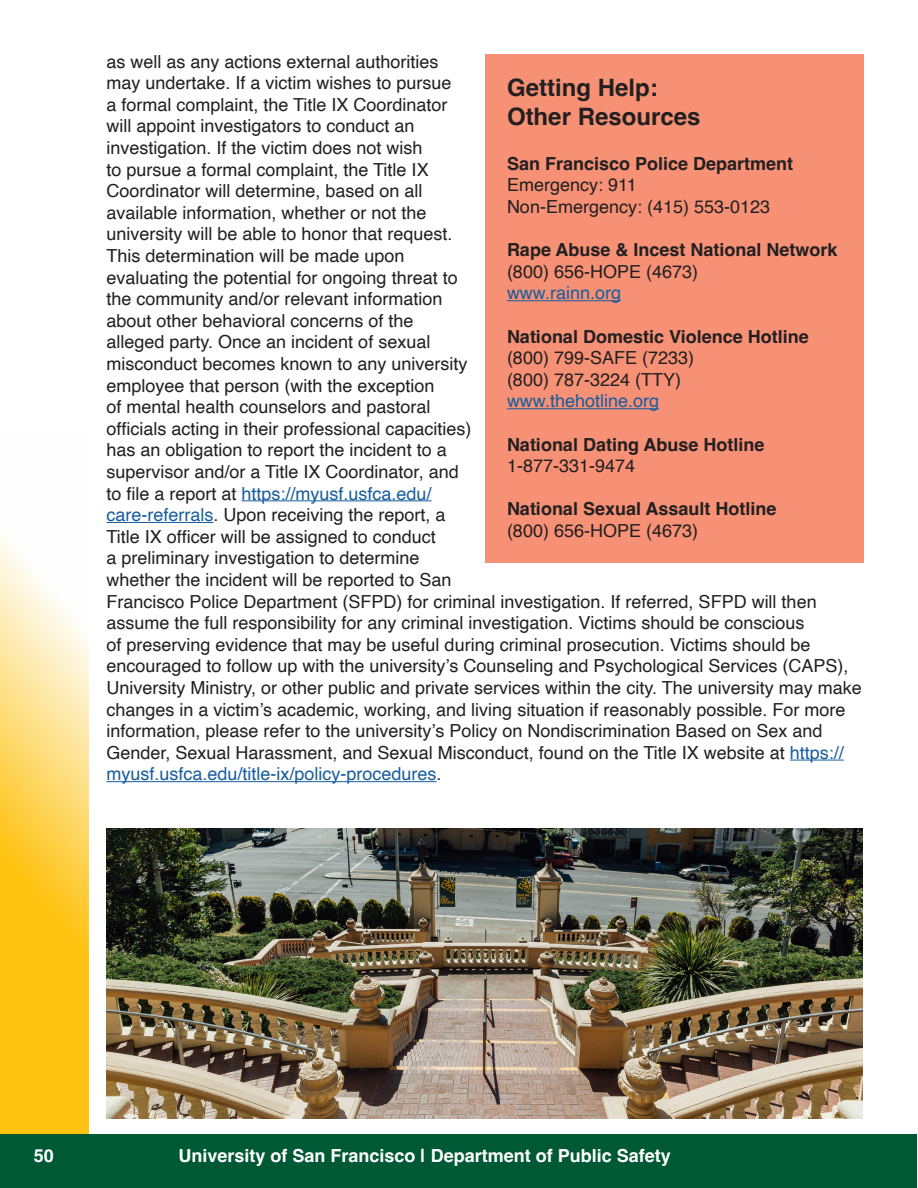
<style>
.page{position:relative;width:918px;height:1188px;background:#fff}
.page>*{position:absolute;margin:0;border:0;box-sizing:border-box;transform-origin:0 0}
._1_Section_1-big_gr_left{font:700 24px/28.8px "Helvetica";color:#231f20}
.t1{font:18px/21.6px "Helvetica";color:#231f20}
.t2{font:700 18px "Helvetica";color:#231f20}
.t3{font:700 18px "Helvetica";color:#fff}
.t4{font:18px "Helvetica";color:#175d9e}
.s1{color:#175d9e}
</style>
<div class="page">
<div style="left:0;top:1134px;width:916px;height:54px;background:#005935"></div>
<svg style="left:0;top:534px;width:89px;height:600px;background:#fed661"></svg>
<hr style="left:242px;top:500px;width:190px;height:1px;background:#175d9e">
<hr style="left:106px;top:522px;width:108px;height:1px;background:#175d9e">
<hr style="left:790px;top:760px;width:54px;height:1px;background:#175d9e">
<hr style="left:106px;top:781px;width:331px;height:1px;background:#175d9e">
<div style="left:486px;top:54px;width:378px;height:508px;background:#f69176"></div>
<hr style="left:507px;top:300px;width:114px;height:1px;background:#175d9e">
<hr style="left:507px;top:408px;width:152px;height:1px;background:#175d9e">
<img style="left:106px;top:828px;width:757px;height:290px">
<p class="t1" style="left:106px;top:51px;width:757px">as well as any actions external authorities<br>may undertake. If a victim wishes to pursue<br>a formal complaint, the Title IX Coordinator<br>will appoint investigators to conduct an<br>investigation. If the victim does not wish<br>to pursue a formal complaint, the Title IX<br>Coordinator will determine, based on all<br>available information, whether or not the<br>university will be able to honor that request.<br>This determination will be made upon<br>evaluating the potential for ongoing threat to<br>the community and/or relevant information<br>about other behavioral concerns of the<br>alleged party. Once an incident of sexual<br>misconduct becomes known to any university<br>employee that person (with the exception<br>of mental health counselors and pastoral<br>officials acting in their professional capacities)<br>has an obligation to report the incident to a<br>supervisor and/or a Title IX Coordinator, and<br>to file a report at <span class="s1">https://myusf.usfca.edu/<br>care-referrals</span>. Upon receiving the report, a<br>Title IX officer will be assigned to conduct<br>a preliminary investigation to determine<br>whether the incident will be reported to San<br>Francisco Police Department (SFPD) for criminal investigation. If referred, SFPD will then assume the full responsibility for any criminal investigation. Victims should be conscious<br>of preserving evidence that may be useful during criminal prosecution. Victims should be encouraged to follow up with the university’s Counseling and Psychological Services (CAPS), University Ministry, or other public and private services within the city. The university may make changes in a victim’s academic, working, and living situation if reasonably possible. For more information, please refer to the university’s Policy on Nondiscrimination Based on Sex and Gender, Sexual Harassment, and Sexual Misconduct, found on the Title IX website at <span class="s1">https:// myusf.usfca.edu/title-ix/policy-procedures</span>.</p>
<h2 class="_1_Section_1-big_gr_left" style="left:507px;top:76px;width:195px">Getting Help:<br>Other Resources</h2>
<p class="t2" style="left:507px;top:152px;width:288px">San Francisco Police Department</p>
<p class="t1" style="left:507px;top:175px;width:131px">Emergency: 911</p>
<p class="t1" style="left:507px;top:196px;width:265px">Non-Emergency: (415) 553-0123</p>
<p class="t2" style="left:507px;top:239px;width:332px">Rape Abuse &amp; Incest National Network</p>
<p class="t1" style="left:507px;top:261px;width:193px">(800) 656-HOPE (4673)</p>
<p class="t4" style="left:507px;top:279px;width:116px">www.rainn.org</p>
<p class="t2" style="left:507px;top:325px;width:303px">National Domestic Violence Hotline</p>
<p class="t1" style="left:507px;top:348px;width:189px">(800) 799-SAFE (7233)</p>
<p class="t1" style="left:507px;top:369px;width:176px">(800) 787-3224 (TTY)</p>
<p class="t4" style="left:507px;top:387px;width:154px">www.thehotline.org</p>
<p class="t2" style="left:507px;top:433px;width:259px">National Dating Abuse Hotline</p>
<p class="t1" style="left:507px;top:456px;width:130px">1-877-331-9474</p>
<p class="t2" style="left:507px;top:498px;width:271px">National Sexual Assault Hotline</p>
<p class="t1" style="left:507px;top:520px;width:193px">(800) 656-HOPE (4673)</p>
<p class="t3" style="left:34px;top:1145px;width:22px">50</p>
<p class="t3" style="left:179px;top:1145px;width:494px">University of San Francisco | Department of Public Safety</p>
</div>
